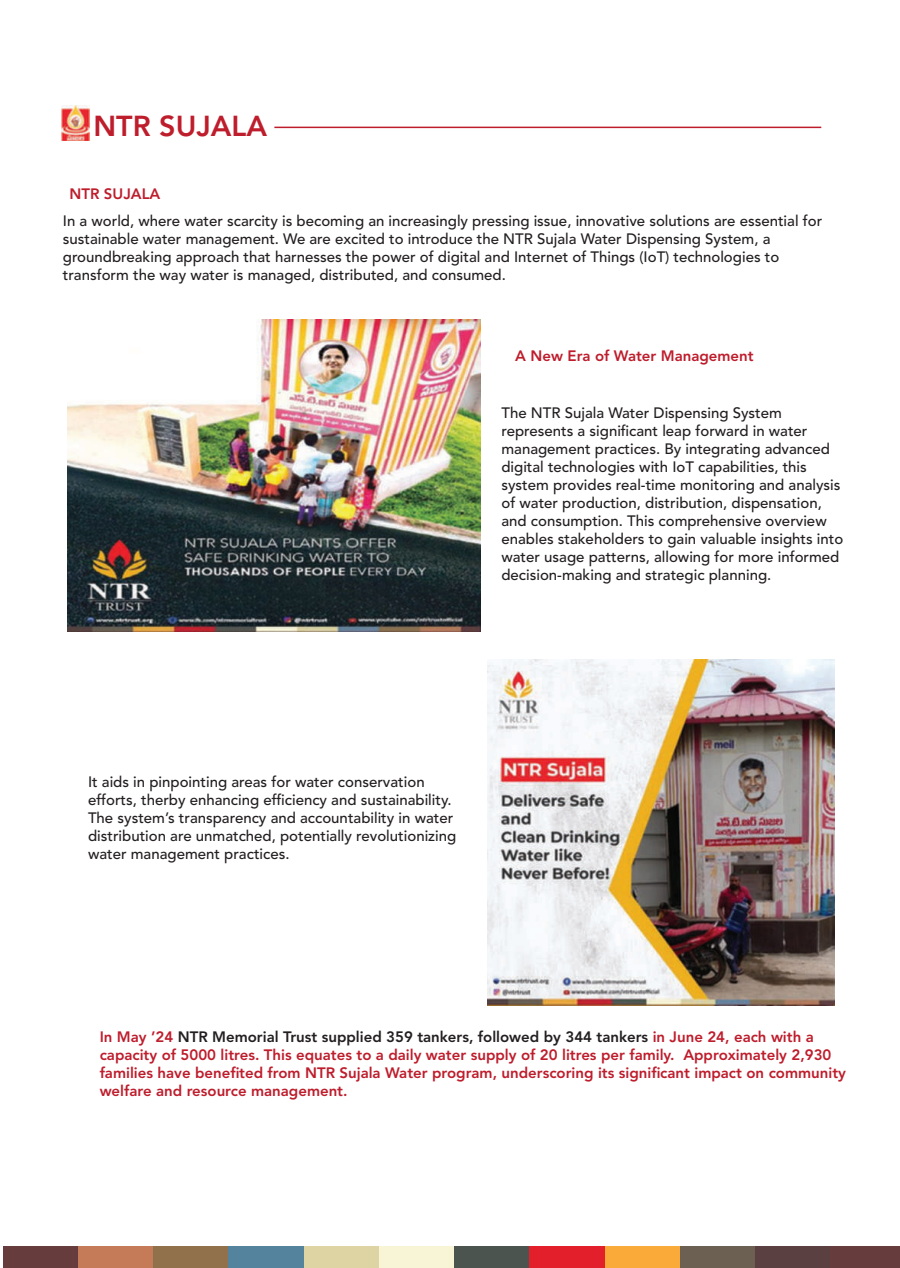
<style>
.page{position:relative;width:900px;height:1268px;background:#fff}
.page>*{position:absolute;margin:0;border:0;box-sizing:border-box;transform-origin:0 0}
.t1{font:800 28.65px "Avenir LT Std";color:#be1d2c}
.t2{font:500 15px/18px "Avenir LT Std";color:#231f20}
.t3{font:800 15px/18px "Avenir LT Std";color:#be1d2c}
.s1{color:#231f20}
</style>
<div class="page">
<div style="left:3px;top:1246px;width:75px;height:22px;background:#673c3c"></div>
<div style="left:78px;top:1246px;width:75px;height:22px;background:#c57b57"></div>
<div style="left:153px;top:1246px;width:76px;height:22px;background:#91714c"></div>
<div style="left:229px;top:1246px;width:75px;height:22px;background:#53839d"></div>
<div style="left:304px;top:1246px;width:75px;height:22px;background:#ded4a3"></div>
<div style="left:379px;top:1246px;width:75px;height:22px;background:#f7f5d6"></div>
<div style="left:454px;top:1246px;width:76px;height:22px;background:#4c544f"></div>
<div style="left:530px;top:1246px;width:75px;height:22px;background:#e31f2c"></div>
<div style="left:605px;top:1246px;width:75px;height:22px;background:#f9aa38"></div>
<div style="left:680px;top:1246px;width:75px;height:22px;background:#6b6051"></div>
<div style="left:755px;top:1246px;width:75px;height:22px;background:#5a4041"></div>
<div style="left:830px;top:1246px;width:70px;height:22px;background:#673c3c"></div>
<hr style="left:274px;top:127px;width:547px;height:1px;background:#be1d2c">
<img style="left:61px;top:106px;width:28px;height:35px">
<img style="left:68px;top:319px;width:413px;height:312px">
<img style="left:488px;top:660px;width:346px;height:345px">
<h1 class="t1" style="left:93px;top:114px;width:175px">NTR SUJALA</h1>
<p class="t3" style="left:69px;top:186px;width:92px">NTR SUJALA</p>
<p class="t2" style="left:63px;top:213px;width:761px">In a world, where water scarcity is becoming an increasingly pressing issue, innovative solutions are essential for sustainable water management. We are excited to introduce the NTR Sujala Water Dispensing System, a groundbreaking approach that harnesses the power of digital and Internet of Things (IoT) technologies to transform the way water is managed, distributed, and consumed.</p>
<p class="t3" style="left:515px;top:348px;width:240px">A New Era of Water Management</p>
<p class="t2" style="left:501px;top:405px;width:343px">The NTR Sujala Water Dispensing System represents a significant leap forward in water management practices. By integrating advanced digital technologies with IoT capabilities, this system provides real-time monitoring and analysis of water production, distribution, dispensation, and consumption. This comprehensive overview enables stakeholders to gain valuable insights into water usage patterns, allowing for more informed decision-making and strategic planning.</p>
<p class="t2" style="left:88px;top:774px;width:370px">It aids in pinpointing areas for water conservation efforts, therby enhancing efficiency and sustainability.<br>The system’s transparency and accountability in water distribution are unmatched, potentially revolutionizing water management practices.</p>
<p class="t3" style="left:100px;top:1029px;width:747px">In May ’24 <span class="s1">NTR Memorial Trust supplied 359 tankers, followed by 344 tankers</span> in June 24, each with a capacity of 5000 litres. This equates to a daily water supply of 20 litres per family. Approximately 2,930 families have benefited from NTR Sujala Water program, underscoring its significant impact on community welfare and resource management.</p>
</div>
